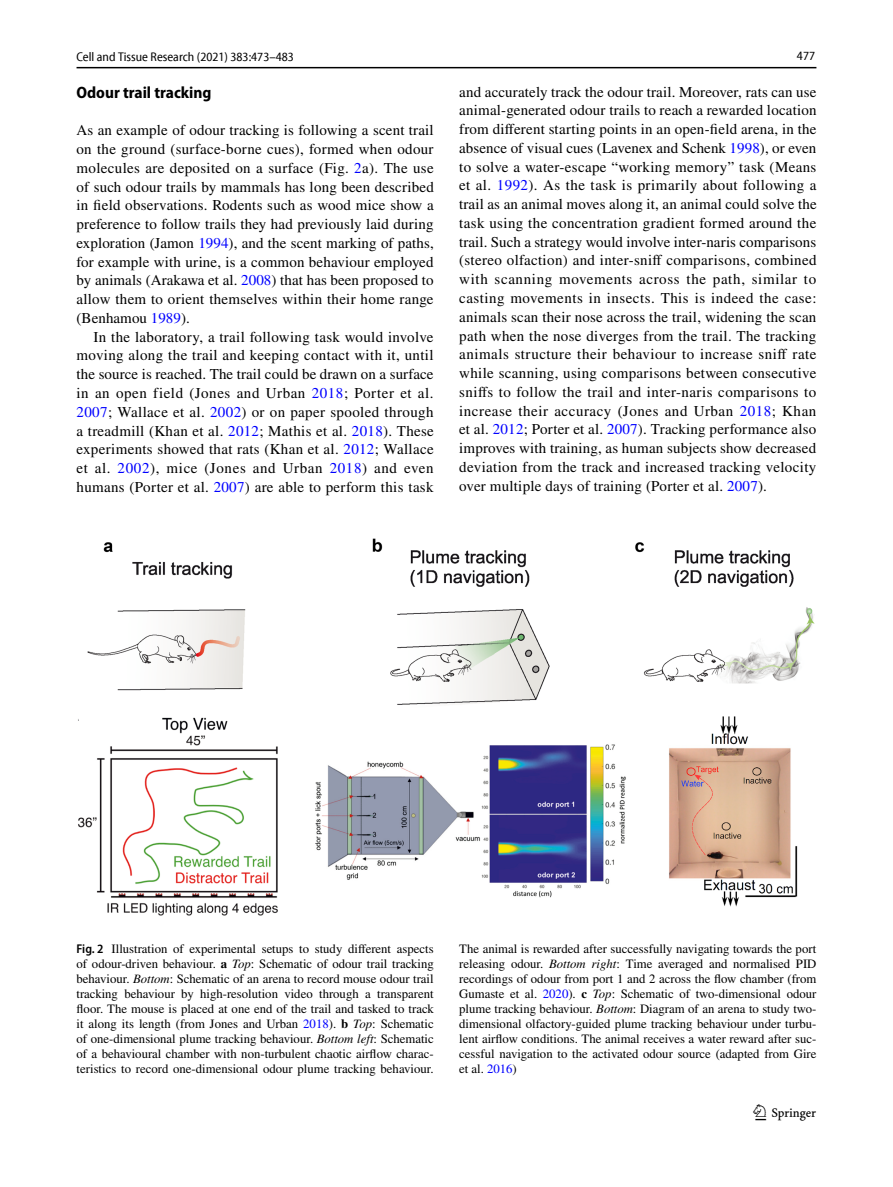
<style>
.page{position:relative;width:893px;height:1187px;background:#fff}
.page>*{position:absolute;margin:0;border:0;box-sizing:border-box;transform-origin:0 0}
.t1{font:22.5px "Springnew Regular 3";color:#000}
.t2{font:700 semi-condensed 16.5px "Myriad Pro";color:#000}
.t3{font:15px/18.8px "STIX";letter-spacing:.015em;color:#000;text-align:justify}
.t4{font:12.75px/15px "STIX";color:#000;text-align:justify}
.t5{font:semi-condensed 12.75px "Myriad Pro Unic";color:#000}
.t6{font:12.75px "Myriad Pro Unic Semi Condensed 3";color:#000}
.s1{color:#00f}
.s2{font-family:"Myriad Pro";font-weight:600;font-stretch:semi-condensed}
.s3{font-weight:700}
.s4{font-style:italic}
</style>
<div class="page">
<hr style="left:77px;top:67px;width:739px;height:1px;background:#000">
<img style="left:78px;top:538px;width:737px;height:378px">
<p class="t5" style="left:76px;top:52px;width:219px">Cell and Tissue Research (2021) 383:473–483</p>
<p class="t6" style="left:797px;top:51px;width:20px">477</p>
<p class="t2" style="left:77px;top:83px;width:136px">Odour trail tracking</p>
<p class="t3" style="left:77px;top:122px;width:359px">As an example of odour tracking is following a scent trail on the ground (surface-borne cues), formed when odour molecules are deposited on a surface (Fig. <span class="s1">2</span>a). The use of such odour trails by mammals has long been described in field observations. Rodents such as wood mice show a preference to follow trails they had previously laid during exploration (Jamon <span class="s1">1994</span>), and the scent marking of paths, for example with urine, is a common behaviour employed by animals (Arakawa et al. <span class="s1">2008</span>) that has been proposed to allow them to orient themselves within their home range (Benhamou <span class="s1">1989</span>).</p>
<p class="t3" style="left:77px;top:328px;width:359px;text-indent:17px">In the laboratory, a trail following task would involve moving along the trail and keeping contact with it, until the source is reached. The trail could be drawn on a surface in an open field (Jones and Urban <span class="s1">2018</span>; Porter et al.<br><span class="s1">2007</span>; Wallace et al. <span class="s1">2002</span>) or on paper spooled through a treadmill (Khan et al. <span class="s1">2012</span>; Mathis et al. <span class="s1">2018</span>). These experiments showed that rats (Khan et al. <span class="s1">2012</span>; Wallace et al. <span class="s1">2002</span>), mice (Jones and Urban <span class="s1">2018</span>) and even humans (Porter et al. <span class="s1">2007</span>) are able to perform this task</p>
<p class="t3" style="left:459px;top:83px;width:359px">and accurately track the odour trail. Moreover, rats can use animal-generated odour trails to reach a rewarded location from different starting points in an open-field arena, in the absence of visual cues (Lavenex and Schenk <span class="s1">1998</span>), or even to solve a water-escape “working memory” task (Means et al. <span class="s1">1992</span>). As the task is primarily about following a trail as an animal moves along it, an animal could solve the task using the concentration gradient formed around the trail. Such a strategy would involve inter-naris comparisons (stereo olfaction) and inter-sniff comparisons, combined with scanning movements across the path, similar to casting movements in insects. This is indeed the case: animals scan their nose across the trail, widening the scan path when the nose diverges from the trail. The tracking animals structure their behaviour to increase sniff rate while scanning, using comparisons between consecutive sniffs to follow the trail and inter-naris comparisons to increase their accuracy (Jones and Urban <span class="s1">2018</span>; Khan et al. <span class="s1">2012</span>; Porter et al. <span class="s1">2007</span>). Tracking performance also improves with training, as human subjects show decreased deviation from the track and increased tracking velocity over multiple days of training (Porter et al. <span class="s1">2007</span>).</p>
<p class="t4" style="left:77px;top:941px;width:359px"><span class="s2">Fig. 2</span> Illustration of experimental setups to study different aspects of odour-driven behaviour. <span class="s3">a</span> <span class="s4">Top</span>: Schematic of odour trail tracking behaviour. <span class="s4">Bottom</span>: Schematic of an arena to record mouse odour trail tracking behaviour by high-resolution video through a transparent floor. The mouse is placed at one end of the trail and tasked to track it along its length (from Jones and Urban <span class="s1">2018</span>). <span class="s3">b</span> <span class="s4">Top</span>: Schematic of one-dimensional plume tracking behaviour. <span class="s4">Bottom left</span>: Schematic of a behavioural chamber with non-turbulent chaotic airflow charac&shy;teristics to record one-dimensional odour plume tracking behaviour.</p>
<p class="t4" style="left:459px;top:941px;width:359px">The animal is rewarded after successfully navigating towards the port releasing odour. <span class="s4">Bottom right</span>: Time averaged and normalised PID recordings of odour from port 1 and 2 across the flow chamber (from Gumaste et al. <span class="s1">2020</span>). <span class="s3">c</span> <span class="s4">Top</span>: Schematic of two-dimensional odour plume tracking behaviour. <span class="s4">Bottom</span>: Diagram of an arena to study two&shy;dimensional olfactory-guided plume tracking behaviour under turbu&shy;lent airflow conditions. The animal receives a water reward after suc&shy;cessful navigation to the activated odour source (adapted from Gire et al. <span class="s1">2016</span>)</p>
<h1 class="t1" style="left:755px;top:1104px;width:62px">1 3</h1>
</div>
